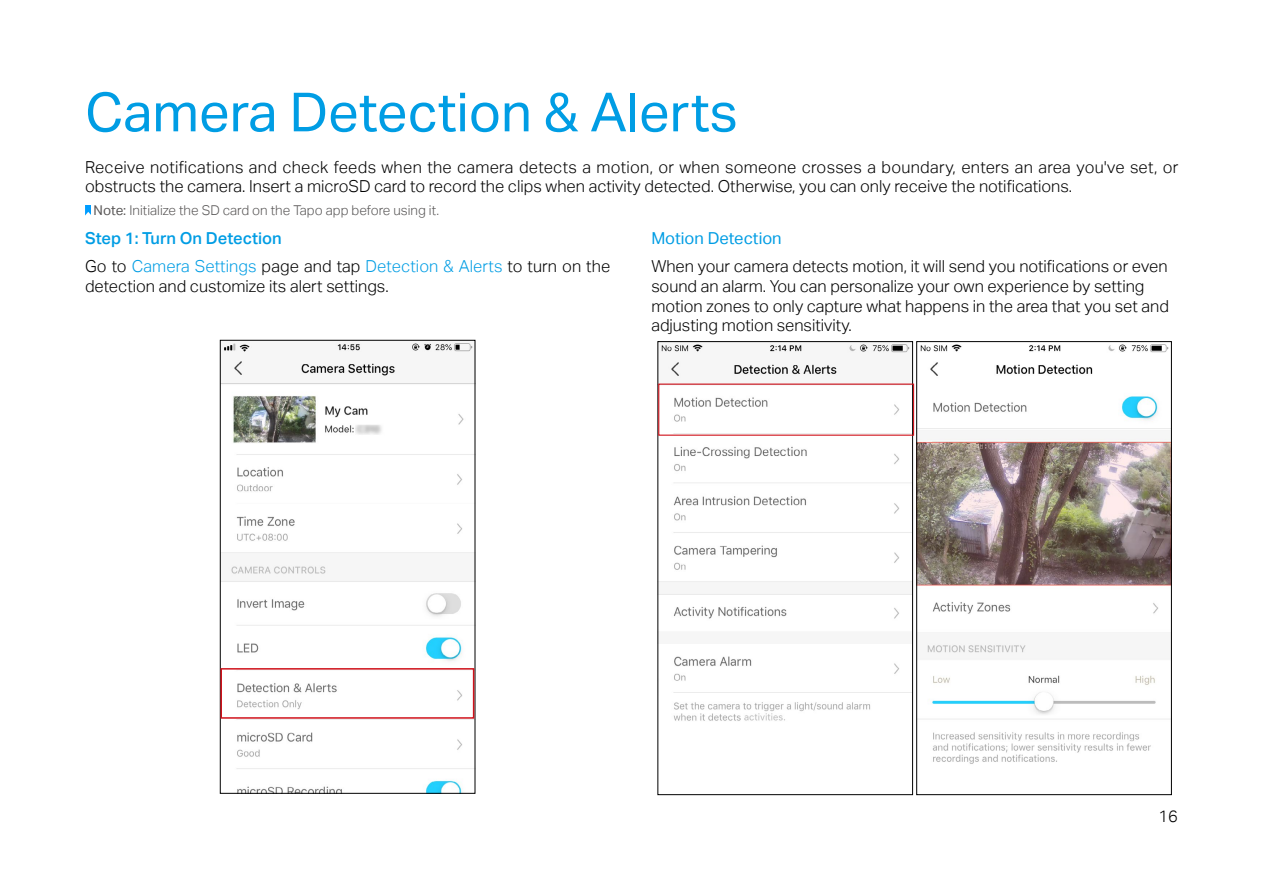
<style>
.page{position:relative;width:1263px;height:893px;background:#fff}
.page>*{position:absolute;margin:0;border:0;box-sizing:border-box;transform-origin:0 0}
.t1{font:54px "TP Link Aktiv Regular";color:#009de4}
.t2{font:16.5px/19.8px "TP Link Aktiv Light";color:#000}
.t3{font:16.5px "TP Link Aktiv Medium";color:#009de4}
.t4{font:16.5px "TP Link Aktiv Regular";color:#009de4}
.t5{font:13.5px "TP Link Aktiv Light";color:#595757}
.s1{font-family:"TP Link Aktiv Regular"}
.s2{color:#009de4}
</style>
<div class="page">
<img style="left:222px;top:343px;width:251px;height:448px">
<div style="left:220px;top:340px;width:255px;height:453px;border:1px solid #000"></div>
<div style="left:220px;top:668px;width:254px;height:51px;border:2px solid #d0121b"></div>
<img style="left:660px;top:344px;width:251px;height:377px">
<div style="left:658px;top:341px;width:255px;height:454px;border:1px solid #000"></div>
<img style="left:918px;top:344px;width:251px;height:420px">
<div style="left:916px;top:341px;width:255px;height:454px;border:1px solid #000"></div>
<svg style="left:85px;top:205px;width:6px;height:11px"></svg>
<div style="left:658px;top:384px;width:256px;height:52px;border:1px solid #d0121b"></div>
<h1 class="t1" style="left:85px;top:81px;width:654px">Camera Detection &amp; Alerts</h1>
<p class="t2" style="left:85px;top:157px;width:1095px">Receive notifications and check feeds when the camera detects a motion, or when someone crosses a boundary, enters an area you've set, or obstructs the camera. Insert a microSD card to record the clips when activity detected. Otherwise, you can only receive the notifications.</p>
<p class="t5" style="left:94px;top:202px;width:347px"><span class="s1">Note:</span> Initialize the SD card on the Tapo app before using it.</p>
<p class="t3" style="left:85px;top:228px;width:198px">Step 1: Turn On Detection</p>
<p class="t2" style="left:85px;top:256px;width:527px">Go to <span class="s2">Camera Settings</span> page and tap <span class="s2">Detection &amp; Alerts</span> to turn on the detection and customize its alert settings.</p>
<p class="t4" style="left:651px;top:228px;width:132px">Motion Detection</p>
<p class="t2" style="left:651px;top:256px;width:519px">When your camera detects motion, it will send you notifications or even sound an alarm. You can personalize your own experience by setting motion zones to only capture what happens in the area that you set and adjusting motion sensitivity.</p>
<p class="t2" style="left:1158px;top:806px;width:21px">16</p>
</div>
